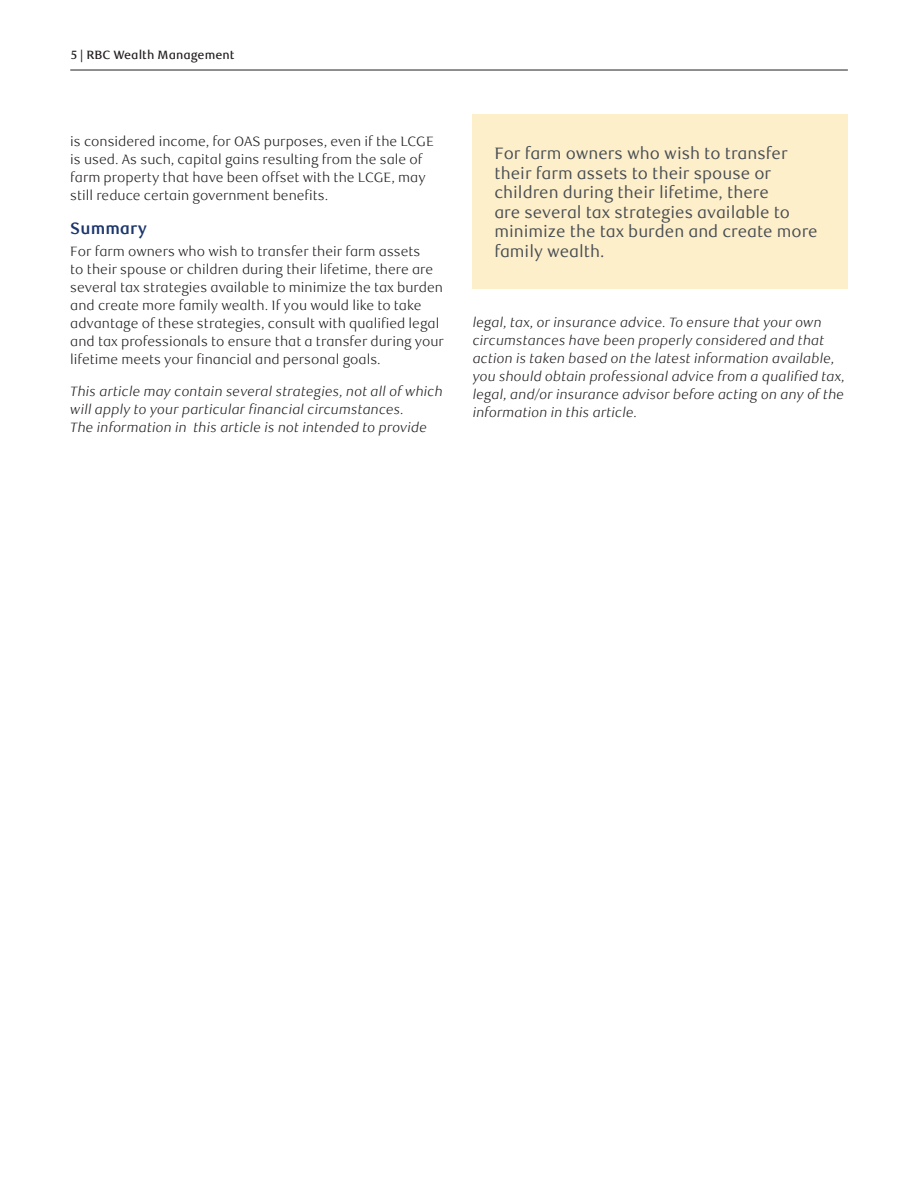
<style>
.page{position:relative;width:918px;height:1188px;background:#fff}
.page>*{position:absolute;margin:0;border:0;box-sizing:border-box;transform-origin:0 0}
.t1{font:16.5px/19.5px "RBC Text";color:#484e54}
.t2{font:700 16.5px "RBC Text";color:#1c366c}
.t3{font:300 13.5px/18px "RBC Text";color:#231f20}
.t4{font:italic 300 13.5px/18px "RBC Text";color:#231f20}
.t5{font:500 12px "RBC Text";color:#231f20}
</style>
<div class="page">
<hr style="left:70px;top:70px;width:778px;height:1px;background:#231f20">
<div style="left:473px;top:114px;width:375px;height:175px;background:#feefcb"></div>
<p class="t5" style="left:71px;top:47px;width:165px">5 | RBC Wealth Management</p>
<p class="t3" style="left:70px;top:132px;width:365px">is considered income, for OAS purposes, even if the LCGE is used. As such, capital gains resulting from the sale of farm property that have been offset with the LCGE, may still reduce certain government benefits.</p>
<p class="t2" style="left:70px;top:218px;width:78px">Summary</p>
<p class="t3" style="left:70px;top:243px;width:375px">For farm owners who wish to transfer their farm assets<br>to their spouse or children during their lifetime, there are several tax strategies available to minimize the tax burden and create more family wealth. If you would like to take advantage of these strategies, consult with qualified legal and tax professionals to ensure that a transfer during your lifetime meets your financial and personal goals.</p>
<p class="t4" style="left:70px;top:383px;width:374px">This article may contain several strategies, not all of which will apply to your particular financial circumstances.<br>The information in this article is not intended to provide</p>
<p class="t1" style="left:494px;top:144px;width:325px">For farm owners who wish to transfer their farm assets to their spouse or children during their lifetime, there<br>are several tax strategies available to minimize the tax burden and create more family wealth.</p>
<p class="t4" style="left:473px;top:314px;width:374px">legal, tax, or insurance advice. To ensure that your own circumstances have been properly considered and that action is taken based on the latest information available, you should obtain professional advice from a qualified tax, legal, and/or insurance advisor before acting on any of the information in this article.</p>
</div>
